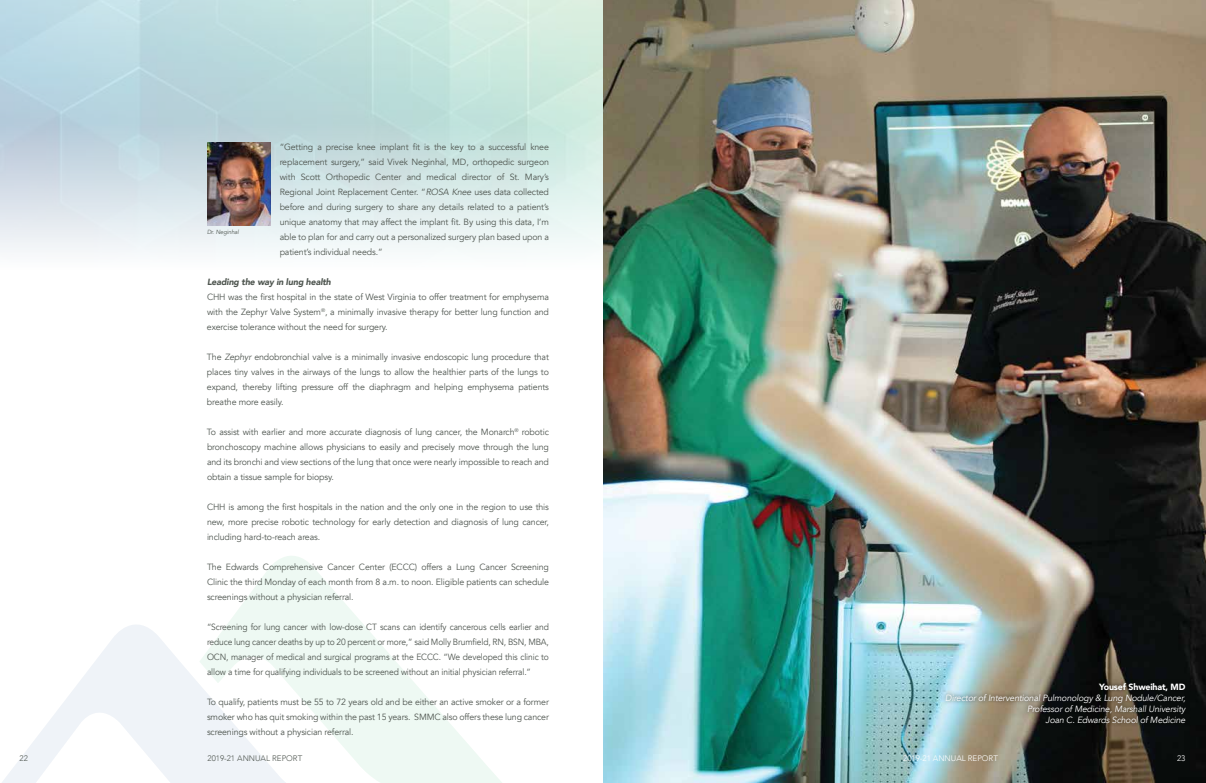
<style>
.page{position:relative;width:1206px;height:783px;background:#fff}
.page>*{position:absolute;margin:0;border:0;box-sizing:border-box;transform-origin:0 0}
.t1{font:9px/15px "Avenir";letter-spacing:-.015em;color:#4f5650;text-align:justify}
.t2{font:9px/15px "Avenir";letter-spacing:-.015em;color:#4f5650;text-align:justify;scale:.94 1}
.t3{font:italic 9px/11px "Avenir";letter-spacing:-.015em;color:#fff;text-align:right}
.t4{font:italic 900 9px "Avenir";letter-spacing:-.015em;color:#4f5650}
.t5{font:900 9px "Avenir";letter-spacing:-.015em;color:#fff}
.t6{font:300 8px "Avenir";color:#4f5650}
.t7{font:300 8px "Avenir";color:#fff}
.t8{font:italic 6px "Avenir";letter-spacing:-.015em;color:#4f5650}
.s1{font-style:italic}
</style>
<div class="page">
<svg style="left:2px;top:625px;width:197px;height:158px"></svg>
<svg style="left:199px;top:556px;width:303px;height:227px"></svg>
<img style="left:0;top:0;width:603px;height:252px">
<img style="left:207px;top:143px;width:64px;height:82px">
<img style="left:603px;top:0;width:603px;height:783px">
<div style="left:942px;top:678px;width:249px;height:50px;background:#000;opacity:.75"></div>
<p class="t1" style="left:280px;top:140px;width:271px">“Getting a precise knee implant fit is the key to a successful knee replacement surgery,” said Vivek Neginhal, MD, orthopedic surgeon with Scott Orthopedic Center and medical director of St. Mary’s Regional Joint Replacement Center. “<span class="s1">ROSA Knee</span> uses data collected before and during surgery to share any details related to a patient’s unique anatomy that may affect the implant fit. By using this data, I’m able to plan for and carry out a personalized surgery plan based upon a patient’s individual needs.”</p>
<p class="t4" style="left:207px;top:274px;width:126px">Leading the way in lung health</p>
<p class="t1" style="left:207px;top:290px;width:344px">CHH was the first hospital in the state of West Virginia to offer treatment for emphysema with the Zephyr Valve System<sup>®</sup>, a minimally invasive therapy for better lung function and exercise tolerance without the need for surgery.</p>
<p class="t1" style="left:207px;top:350px;width:344px">The <span class="s1">Zephyr</span> endobronchial valve is a minimally invasive endoscopic lung procedure that places tiny valves in the airways of the lungs to allow the healthier parts of the lungs to expand, thereby lifting pressure off the diaphragm and helping emphysema patients breathe more easily.</p>
<p class="t1" style="left:207px;top:425px;width:344px">To assist with earlier and more accurate diagnosis of lung cancer, the Monarch<sup>®</sup> robotic bronchoscopy machine allows physicians to easily and precisely move through the lung and its bronchi and view sections of the lung that once were nearly impossible to reach and obtain a tissue sample for biopsy.</p>
<p class="t1" style="left:207px;top:500px;width:344px">CHH is among the first hospitals in the nation and the only one in the region to use this new, more precise robotic technology for early detection and diagnosis of lung cancer, including hard-to-reach areas.</p>
<p class="t1" style="left:207px;top:560px;width:344px">The Edwards Comprehensive Cancer Center (ECCC) offers a Lung Cancer Screening Clinic the third Monday of each month from 8 a.m. to noon. Eligible patients can schedule screenings without a physician referral.</p>
<p class="t2" style="left:207px;top:620px;width:365px">“Screening for lung cancer with low-dose CT scans can identify cancerous cells earlier and reduce lung cancer deaths by up to 20 percent or more,” said Molly Brumfield, RN, BSN, MBA, OCN, manager of medical and surgical programs at the ECCC. “We developed this clinic to allow a time for qualifying individuals to be screened without an initial physician referral.”</p>
<p class="t1" style="left:207px;top:695px;width:344px">To qualify, patients must be 55 to 72 years old and be either an active smoker or a former smoker who has quit smoking within the past 15 years. SMMC also offers these lung cancer screenings without a physician referral.</p>
<p class="t8" style="left:207px;top:228px;width:33px">Dr. Neginhal</p>
<p class="t6" style="left:20px;top:753px;width:10px">22</p>
<p class="t6" style="left:208px;top:753px;width:96px">2019-21 ANNUAL REPORT</p>
<p class="t5" style="left:1099px;top:679px;width:88px">Yousef Shweihat, MD</p>
<p class="t3" style="left:945px;top:692px;width:242px">Director of Interventional Pulmonology &amp; Lung Nodule/Cancer,<br>Professor of Medicine, Marshall University<br>Joan C. Edwards School of Medicine</p>
<p class="t7" style="left:903px;top:753px;width:96px">2019-21 ANNUAL REPORT</p>
<p class="t7" style="left:1177px;top:753px;width:10px">23</p>
</div>
